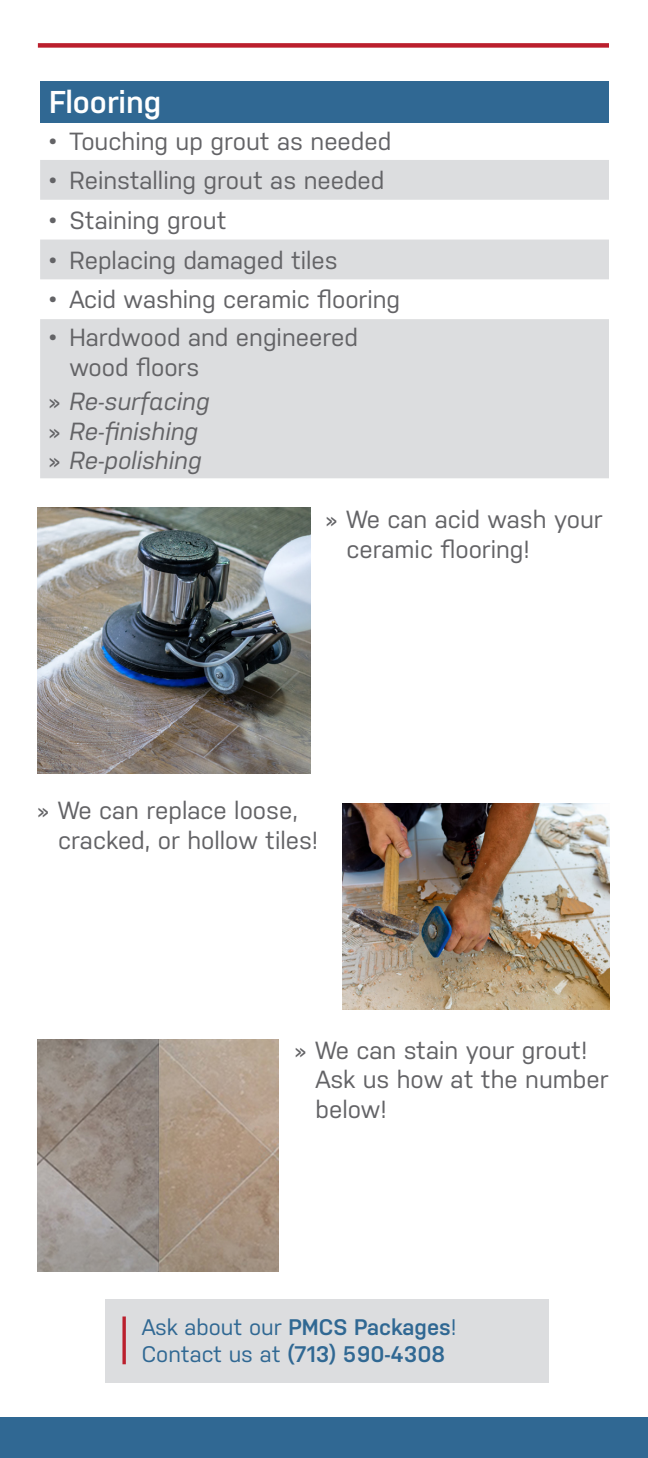
<style>
.page{position:relative;width:648px;height:1458px;background:#fff}
.page>*{position:absolute;margin:0;border:0;box-sizing:border-box;transform-origin:0 0}
.t1{font:600 31.5px "Nudista";color:#fff}
.t2{font:24.75px/29.7px "Nudista";color:#636366}
.t3{font:italic 24.75px "Nudista";color:#636366}
.t4{font:22.5px "Nudista";color:#306893}
.t5{font:600 22.5px "Nudista";color:#306893}
.s1{font-style:normal}
.s2{font-weight:600}
.s3{font-weight:400}
</style>
<div class="page">
<div style="left:40px;top:81px;width:580px;height:41px;background:#306893"></div>
<svg style="left:40px;top:160px;width:569px;height:318px;fill:#dcdddf"></svg>
<img style="left:38px;top:508px;width:272px;height:265px">
<img style="left:38px;top:1039px;width:241px;height:232px">
<div style="left:38px;top:43px;width:579px;height:5px;background:#bb1f2d"></div>
<img style="left:342px;top:804px;width:268px;height:206px">
<div style="left:610px;top:32px;width:24px;height:456px;background:#fff"></div>
<div style="left:105px;top:1300px;width:444px;height:83px;background:#dcdddf"></div>
<svg style="left:122px;top:1317px;width:4px;height:47px"></svg>
<div style="left:0;top:1418px;width:648px;height:40px;background:#306893"></div>
<p class="t1" style="left:49px;top:84px;width:114px">Flooring</p>
<p class="t2" style="left:49px;top:127px;width:344px">• Touching up grout as needed</p>
<p class="t2" style="left:49px;top:165px;width:337px">• Reinstalling grout as needed</p>
<p class="t2" style="left:49px;top:205px;width:179px">• Staining grout</p>
<p class="t2" style="left:49px;top:245px;width:290px">• Replacing damaged tiles</p>
<p class="t2" style="left:49px;top:285px;width:353px">• Acid washing ceramic flooring</p>
<p class="t2" style="left:69px;top:323px;width:290px;text-indent:-20px">• Hardwood and engineered wood floors</p>
<p class="t3" style="left:49px;top:387px;width:162px"><span class="s1">»</span> Re-surfacing</p>
<p class="t3" style="left:49px;top:417px;width:151px"><span class="s1">»</span> Re-finishing</p>
<p class="t3" style="left:49px;top:446px;width:154px"><span class="s1">»</span> Re-polishing</p>
<p class="t2" style="left:346px;top:505px;width:258px;text-indent:-20px">» We can acid wash your ceramic flooring!</p>
<p class="t2" style="left:58px;top:796px;width:262px;text-indent:-20px">» We can replace loose, cracked, or hollow tiles!</p>
<p class="t2" style="left:316px;top:1035px;width:294px;text-indent:-20px">» We can stain your grout!<br>Ask us how at the number below!</p>
<p class="t4" style="left:142px;top:1315px;width:316px">Ask about our <span class="s2">PMCS Packages</span>!</p>
<p class="t5" style="left:142px;top:1342px;width:305px"><span class="s3">Contact us at</span> (713) 590-4308</p>
</div>
